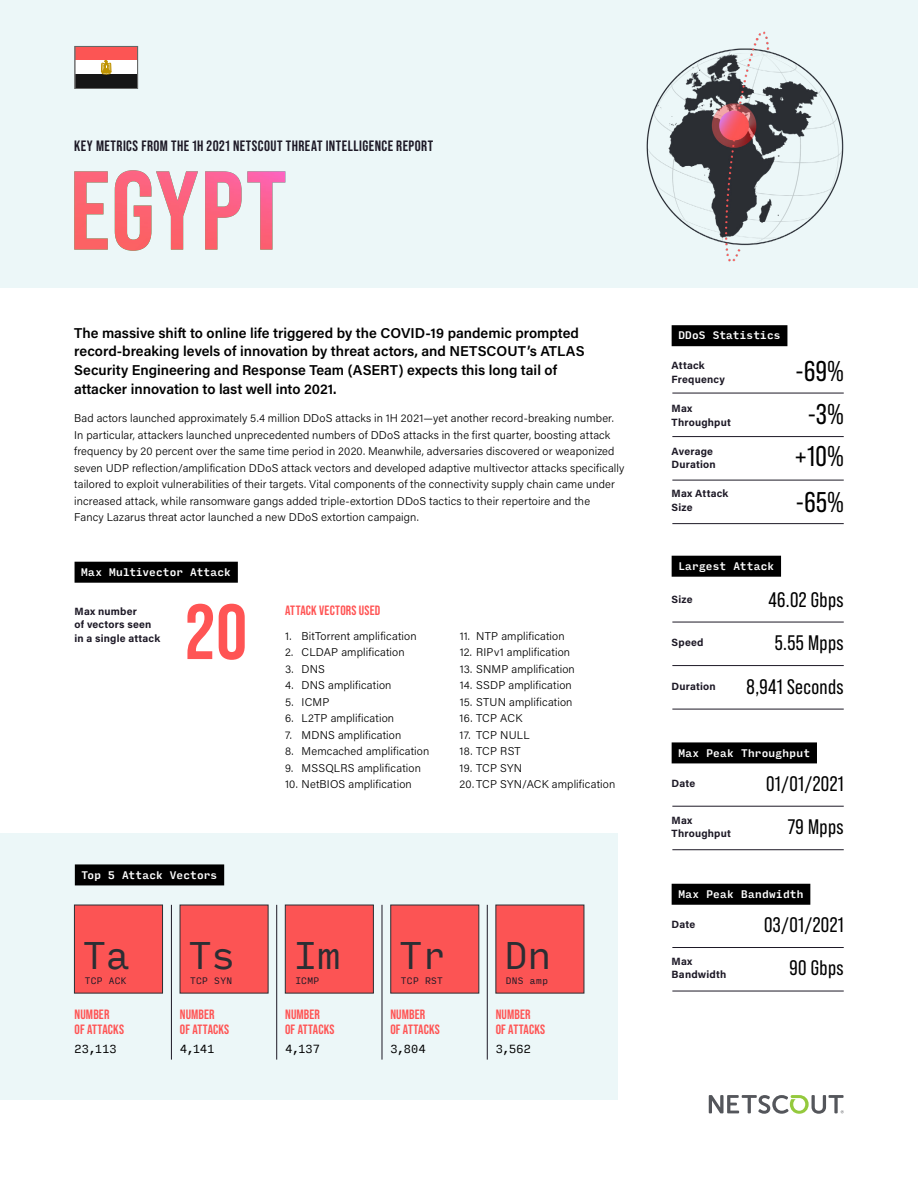
<style>
.page{position:relative;width:918px;height:1188px;background:#fff}
.page>*{position:absolute;margin:0;border:0;box-sizing:border-box;transform-origin:0 0}
.t1{font:700 78px "Bebas Neue Pro";color:#ff5454}
.t2{font:36.75px "Input Mono";color:#2b2e33}
.t3{font:28.5px/42.8px "Bebas Neue Pro";color:#000;text-align:center}
.t4{font:21px/42.8px "Bebas Neue Pro";letter-spacing:.02em;color:#000;text-align:right}
.t5{font:700 15px "Bebas Neue Pro";letter-spacing:.03em;color:#1d1926}
.t6{font:600 14.25px/18.8px "Acumin Pro";color:#000}
.t7{font:700 13.5px/15px "Bebas Neue Pro";letter-spacing:.01em;color:#ff5454}
.t8{font:300 11.25px/16.5px "Acumin Pro";letter-spacing:.01em;color:#000}
.t9{font:11.25px "Input Mono";letter-spacing:.025em;color:#000}
.t10{font:700 10.5px/13.5px "Acumin Pro";letter-spacing:.02em;color:#1d1926}
.t11{font:500 10.5px "Input Mono";letter-spacing:.02em;color:#fff}
.t12{font:9px "Input Mono";letter-spacing:.035em;color:#1d1926}
</style>
<div class="page">
<svg style="left:709px;top:1095px;width:135px;height:19px"></svg>
<div style="left:0;top:0;width:918px;height:287px;background:#ecf7f8"></div>
<div style="left:0;top:833px;width:618px;height:267px;background:#ecf7f8"></div>
<div style="left:672px;top:742px;width:145px;height:21px;background:#000"></div>
<hr style="left:672px;top:806px;width:172px;height:1px;background:#1d1926">
<hr style="left:672px;top:849px;width:172px;height:1px;background:#1d1926">
<div style="left:672px;top:884px;width:138px;height:21px;background:#000"></div>
<hr style="left:672px;top:947px;width:172px;height:1px;background:#1d1926">
<hr style="left:672px;top:991px;width:172px;height:1px;background:#1d1926">
<div style="left:75px;top:67px;width:63px;height:21px;background:#161616"></div>
<div style="left:75px;top:46px;width:63px;height:21px;background:#fc5554"></div>
<div style="left:75px;top:60px;width:63px;height:14px;background:#fff"></div>
<svg style="left:101px;top:60px;width:11px;height:14px"></svg>
<div style="left:75px;top:46px;width:63px;height:43px;border:1px solid #666766"></div>
<div style="left:75px;top:864px;width:149px;height:21px;background:#000"></div>
<img style="left:646px;top:31px;width:198px;height:231px">
<div style="left:672px;top:556px;width:109px;height:21px;background:#000"></div>
<hr style="left:672px;top:622px;width:172px;height:1px;background:#1d1926">
<hr style="left:672px;top:665px;width:172px;height:1px;background:#1d1926">
<hr style="left:672px;top:709px;width:172px;height:1px;background:#1d1926">
<div style="left:672px;top:325px;width:115px;height:21px;background:#000"></div>
<hr style="left:672px;top:393px;width:172px;height:1px;background:#1d1926">
<hr style="left:672px;top:436px;width:172px;height:1px;background:#1d1926">
<hr style="left:672px;top:480px;width:172px;height:1px;background:#1d1926">
<hr style="left:672px;top:523px;width:172px;height:1px;background:#1d1926">
<div style="left:74px;top:905px;width:89px;height:88px;background:#fc5454;border:1px solid #2b2e33"></div>
<div style="left:391px;top:905px;width:88px;height:88px;background:#fc5454"></div>
<div style="left:180px;top:905px;width:88px;height:88px;background:#fc5454"></div>
<div style="left:496px;top:905px;width:88px;height:88px;background:#fc5454"></div>
<div style="left:285px;top:905px;width:89px;height:88px;background:#fc5454;border:1px solid #2b2e33"></div>
<div style="left:75px;top:562px;width:163px;height:21px;background:#000"></div>
<hr style="left:171px;top:905px;width:1px;height:155px;background:#1d1926">
<hr style="left:276px;top:905px;width:1px;height:155px;background:#1d1926">
<hr style="left:382px;top:905px;width:1px;height:155px;background:#1d1926">
<hr style="left:487px;top:905px;width:1px;height:155px;background:#1d1926">
<img style="left:74px;top:170px;width:211px;height:81px">
<h3 class="t5" style="left:74px;top:137px;width:361px">KEY METRICS FROM THE 1H 2021 NETSCOUT THREAT INTELLIGENCE REPORT</h3>
<p class="t6" style="left:74px;top:323px;width:512px">The massive shift to online life triggered by the COVID-19 pandemic prompted record-breaking levels of innovation by threat actors, and NETSCOUT’s ATLAS Security Engineering and Response Team (ASERT) expects this long tail of attacker innovation to last well into 2021.</p>
<p class="t8" style="left:74px;top:410px;width:552px">Bad actors launched approximately 5.4 million DDoS attacks in 1H 2021—yet another record-breaking number.<br>In particular, attackers launched unprecedented numbers of DDoS attacks in the first quarter, boosting attack frequency by 20 percent over the same time period in 2020. Meanwhile, adversaries discovered or weaponized seven UDP reflection/amplification DDoS attack vectors and developed adaptive multivector attacks specifically tailored to exploit vulnerabilities of their targets. Vital components of the connectivity supply chain came under increased attack, while ransomware gangs added triple-extortion DDoS tactics to their repertoire and the<br>Fancy Lazarus threat actor launched a new DDoS extortion campaign.</p>
<p class="t11" style="left:81px;top:563px;width:151px">Max Multivector Attack</p>
<p class="t10" style="left:75px;top:604px;width:87px">Max number<br>of vectors seen in a single attack</p>
<h1 class="t1" style="left:186px;top:587px;width:63px">20</h1>
<p class="t11" style="left:82px;top:865px;width:137px">Top 5 Attack Vectors</p>
<p class="t7" style="left:285px;top:602px;width:97px">ATTACK VECTORS USED</p>
<p class="t8" style="left:285px;top:627px;width:133px">1. BitTorrent amplification</p>
<p class="t8" style="left:285px;top:644px;width:121px">2. CLDAP amplification</p>
<p class="t8" style="left:285px;top:660px;width:41px">3. DNS</p>
<p class="t8" style="left:285px;top:677px;width:108px">4. DNS amplification</p>
<p class="t8" style="left:285px;top:693px;width:46px">5. ICMP</p>
<p class="t8" style="left:285px;top:710px;width:111px">6. L2TP amplification</p>
<p class="t8" style="left:285px;top:726px;width:118px">7. MDNS amplification</p>
<p class="t8" style="left:285px;top:743px;width:146px">8. Memcached amplification</p>
<p class="t8" style="left:285px;top:759px;width:137px">9. MSSQLRS amplification</p>
<p class="t8" style="left:285px;top:776px;width:128px">10. NetBIOS amplification</p>
<p class="t8" style="left:460px;top:627px;width:106px">11. NTP amplification</p>
<p class="t8" style="left:460px;top:644px;width:112px">12. RIPv1 amplification</p>
<p class="t8" style="left:460px;top:660px;width:117px">13. SNMP amplification</p>
<p class="t8" style="left:460px;top:677px;width:114px">14. SSDP amplification</p>
<p class="t8" style="left:460px;top:693px;width:114px">15. STUN amplification</p>
<p class="t8" style="left:460px;top:710px;width:64px">16. TCP ACK</p>
<p class="t8" style="left:460px;top:726px;width:71px">17. TCP NULL</p>
<p class="t8" style="left:460px;top:743px;width:63px">18. TCP RST</p>
<p class="t8" style="left:460px;top:759px;width:64px">19. TCP SYN</p>
<p class="t8" style="left:460px;top:776px;width:157px">20. TCP SYN/ACK amplification</p>
<h2 class="t2" style="left:83px;top:922px;width:48px">Ta</h2>
<h2 class="t2" style="left:189px;top:922px;width:48px">Ts</h2>
<h2 class="t2" style="left:294px;top:922px;width:48px">Im</h2>
<h2 class="t2" style="left:399px;top:922px;width:48px">Tr</h2>
<h2 class="t2" style="left:504px;top:922px;width:48px">Dn</h2>
<p class="t12" style="left:85px;top:972px;width:43px">TCP ACK</p>
<p class="t12" style="left:190px;top:972px;width:43px">TCP SYN</p>
<p class="t12" style="left:295px;top:972px;width:25px">ICMP</p>
<p class="t12" style="left:401px;top:972px;width:43px">TCP RST</p>
<p class="t12" style="left:506px;top:972px;width:44px">DNS amp</p>
<p class="t7" style="left:75px;top:1006px;width:51px">NUMBER<br>OF ATTACKS</p>
<p class="t9" style="left:75px;top:1039px;width:44px">23,113</p>
<p class="t7" style="left:180px;top:1006px;width:51px">NUMBER<br>OF ATTACKS</p>
<p class="t9" style="left:180px;top:1039px;width:36px">4,141</p>
<p class="t7" style="left:285px;top:1006px;width:51px">NUMBER<br>OF ATTACKS</p>
<p class="t9" style="left:285px;top:1039px;width:36px">4,137</p>
<p class="t7" style="left:390px;top:1006px;width:51px">NUMBER<br>OF ATTACKS</p>
<p class="t9" style="left:390px;top:1039px;width:37px">3,804</p>
<p class="t7" style="left:496px;top:1006px;width:51px">NUMBER<br>OF ATTACKS</p>
<p class="t9" style="left:496px;top:1039px;width:37px">3,562</p>
<p class="t11" style="left:678px;top:326px;width:104px">DDoS Statistics</p>
<p class="t10" style="left:672px;top:359px;width:55px">Attack<br>Frequency</p>
<p class="t10" style="left:672px;top:401px;width:61px">Max<br>Throughput</p>
<p class="t10" style="left:672px;top:444px;width:46px">Average<br>Duration</p>
<p class="t10" style="left:672px;top:486px;width:58px">Max Attack<br>Size</p>
<h3 class="t3" style="left:796px;top:349px;width:49px">-69% -3%</h3>
<h3 class="t3" style="left:795px;top:435px;width:50px">+10%</h3>
<h3 class="t3" style="left:796px;top:481px;width:49px">-65%</h3>
<p class="t11" style="left:678px;top:557px;width:97px">Largest Attack</p>
<p class="t10" style="left:672px;top:592px;width:23px">Size</p>
<p class="t10" style="left:672px;top:635px;width:33px">Speed</p>
<p class="t10" style="left:672px;top:679px;width:46px">Duration</p>
<h3 class="t4" style="left:747px;top:665px;width:99px">8,941 Seconds</h3>
<h3 class="t4" style="left:768px;top:578px;width:77px;text-align:center">46.02 Gbps<br>5.55 Mpps</h3>
<p class="t11" style="left:678px;top:743px;width:133px">Max Peak Throughput</p>
<p class="t10" style="left:672px;top:776px;width:25px">Date</p>
<p class="t10" style="left:672px;top:813px;width:61px">Max<br>Throughput</p>
<h3 class="t4" style="left:766px;top:762px;width:79px">01/01/2021<br>79 Mpps</h3>
<p class="t11" style="left:678px;top:885px;width:127px">Max Peak Bandwidth</p>
<p class="t10" style="left:672px;top:918px;width:25px">Date</p>
<p class="t10" style="left:672px;top:954px;width:56px">Max<br>Bandwidth</p>
<h3 class="t4" style="left:764px;top:903px;width:81px">03/01/2021<br>90 Gbps</h3>
</div>
